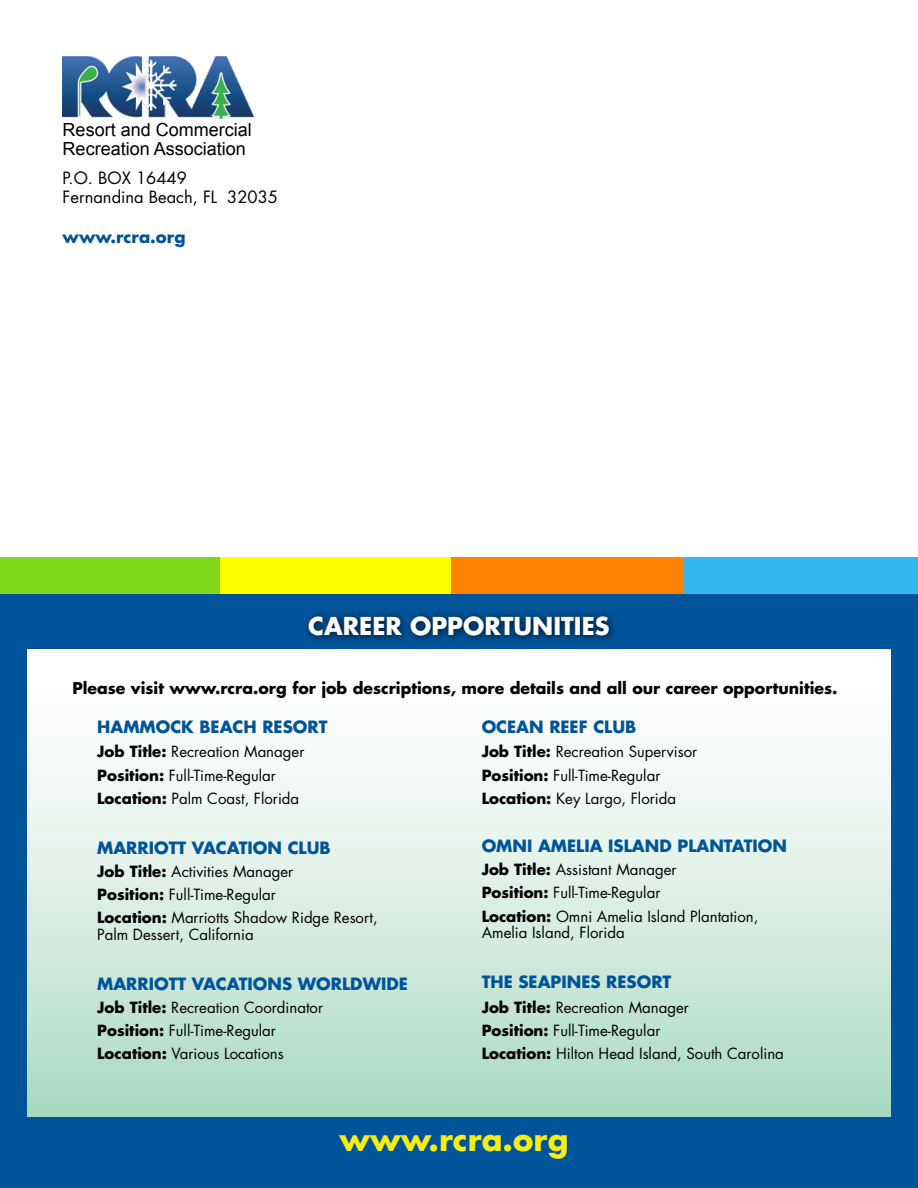
<style>
.page{position:relative;width:918px;height:1188px;background:#fff}
.page>*{position:absolute;margin:0;border:0;box-sizing:border-box;transform-origin:0 0}
.t1{font:700 30.75px "Futura";color:#f7ec16}
.t2{font:700 24px "Futura";color:#fff}
.t3{font:18px/18.5px "Arial";color:#000}
.t4{font:700 16.5px "Futura";color:#00549a}
.t5{font:16.5px/19.8px "Futura";color:#000}
.t6{font:700 15.75px "Futura";color:#000}
.t7{font:15px/23.2px "Futura";color:#000}
.s1{font-weight:700}
</style>
<div class="page">
<div style="left:0;top:557px;width:220px;height:46px;background:#80d81a"></div>
<div style="left:220px;top:557px;width:234px;height:46px;background:#ff0"></div>
<div style="left:451px;top:557px;width:233px;height:46px;background:#ff8200"></div>
<div style="left:684px;top:557px;width:234px;height:46px;background:#32b8ee"></div>
<div style="left:0;top:594px;width:918px;height:594px;background:#00549a"></div>
<div style="left:27px;top:650px;width:864px;height:467px;background:linear-gradient(to bottom,#fff,#aedbc4)"></div>
<img style="left:63px;top:56px;width:190px;height:64px">
<div style="left:302px;top:609px;width:316px;height:36px;background:#000;opacity:.75"></div>
<p class="t3" style="left:63px;top:121px;width:191px">Resort and Commercial<br>Recreation Association</p>
<p class="t5" style="left:63px;top:167px;width:217px">P.O. BOX 16449<br>Fernandina Beach, FL 32035</p>
<p class="t4" style="left:63px;top:225px;width:125px">www.rcra.org</p>
<h2 class="t2" style="left:308px;top:609px;width:303px">CAREER OPPORTUNITIES</h2>
<p class="t6" style="left:72px;top:678px;width:767px">Please visit www.rcra.org for job descriptions, more details and all our career opportunities.</p>
<p class="t4" style="left:97px;top:715px;width:232px">HAMMOCK BEACH RESORT</p>
<p class="t7" style="left:97px;top:740px;width:209px"><span class="s1">Job Title:</span> Recreation Manager<br><span class="s1">Position:</span> Full-Time-Regular<br><span class="s1">Location:</span> Palm Coast, Florida</p>
<p class="t4" style="left:97px;top:836px;width:235px">MARRIOTT VACATION CLUB</p>
<p class="t7" style="left:97px;top:859px;width:282px"><span class="s1">Job Title:</span> Activities Manager<br><span class="s1">Position:</span> Full-Time-Regular<br><span class="s1">Location:</span> Marriotts Shadow Ridge Resort,</p>
<p class="t7" style="left:97px;top:922px;width:158px">Palm Dessert, California</p>
<p class="t4" style="left:97px;top:972px;width:312px">MARRIOTT VACATIONS WORLDWIDE</p>
<p class="t7" style="left:97px;top:996px;width:227px"><span class="s1">Job Title:</span> Recreation Coordinator<br><span class="s1">Position:</span> Full-Time-Regular<br><span class="s1">Location:</span> Various Locations</p>
<p class="t4" style="left:482px;top:715px;width:156px">OCEAN REEF CLUB</p>
<p class="t7" style="left:482px;top:740px;width:217px"><span class="s1">Job Title:</span> Recreation Supervisor<br><span class="s1">Position:</span> Full-Time-Regular<br><span class="s1">Location:</span> Key Largo, Florida</p>
<p class="t4" style="left:482px;top:834px;width:307px">OMNI AMELIA ISLAND PLANTATION</p>
<p class="t7" style="left:482px;top:858px;width:278px"><span class="s1">Job Title:</span> Assistant Manager<br><span class="s1">Position:</span> Full-Time-Regular<br><span class="s1">Location:</span> Omni Amelia Island Plantation,</p>
<p class="t7" style="left:482px;top:921px;width:145px">Amelia Island, Florida</p>
<p class="t4" style="left:482px;top:970px;width:191px">THE SEAPINES RESORT</p>
<p class="t7" style="left:482px;top:995px;width:304px"><span class="s1">Job Title:</span> Recreation Manager<br><span class="s1">Position:</span> Full-Time-Regular<br><span class="s1">Location:</span> Hilton Head Island, South Carolina</p>
<h1 class="t1" style="left:340px;top:1119px;width:231px">www.rcra.org</h1>
</div>
